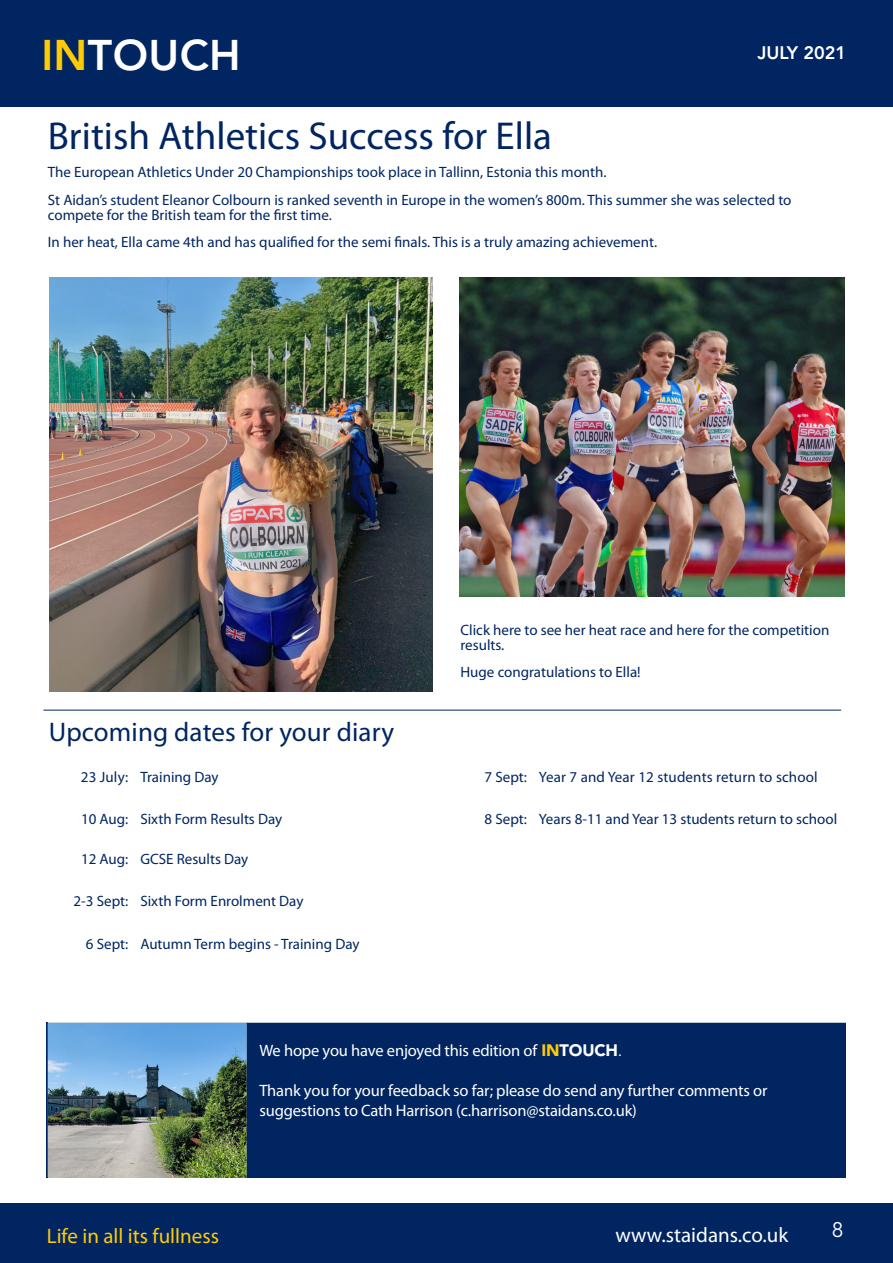
<style>
.page{position:relative;width:893px;height:1263px;background:#fff}
.page>*{position:absolute;margin:0;border:0;box-sizing:border-box;transform-origin:0 0}
.t1{font:800 42.6px "Avenir";color:#fff}
.t2{font:39px "Myriad Pro";color:#002561}
.t3{font:27px "Myriad Pro";letter-spacing:.005em;color:#002561}
.t4{font:21px "Myriad Pro";color:#ffcb05}
.t5{font:21px "Myriad Pro";color:#fff}
.t6{font:21px "Avenir LT Std";color:#fff}
.t7{font:800 18px "Avenir";color:#fff}
.t8{font:16.5px/19.8px "Myriad Pro";letter-spacing:-.01em;color:#fff}
.t9{font:15px/27.8px "Myriad Pro";color:#002561}
.s1{color:#ffcb05}
.s2{font-family:"Avenir";font-weight:900;color:#ffcb05}
.s3{font-family:"Avenir";font-weight:900}
.s4{font-family:"Avenir LT Std"}
</style>
<div class="page">
<div style="left:0;top:0;width:893px;height:106px;background:#002561"></div>
<div style="left:0;top:1203px;width:893px;height:60px;background:#002561"></div>
<div style="left:47px;top:1023px;width:799px;height:155px;background:#002561"></div>
<img style="left:48px;top:1023px;width:199px;height:155px">
<hr style="left:43px;top:710px;width:798px;height:1px;background:#002561">
<div style="left:48px;top:763px;width:799px;height:260px;border:2px solid #fff"></div>
<img style="left:49px;top:278px;width:383px;height:413px">
<img style="left:460px;top:278px;width:384px;height:318px">
<h1 class="t1" style="left:41px;top:30px;width:104px"><span class="s1">in</span>TOUCH</h1>
<p class="t7" style="left:758px;top:42px;width:90px">juLY 2021</p>
<h2 class="t2" style="left:48px;top:112px;width:506px">British Athletics Success for Ella</h2>
<p class="t9" style="left:48px;top:158px;width:745px">The European Athletics Under 20 Championships took place in Tallinn, Estonia this month.<br>St Aidan’s student Eleanor Colbourn is ranked seventh in Europe in the women’s 800m. This summer she was selected to</p>
<p class="t9" style="left:48px;top:200px;width:611px">compete for the British team for the first time.<br>In her heat, Ella came 4th and has qualified for the semi finals. This is a truly amazing achievement.</p>
<h3 class="t3" style="left:49px;top:715px;width:347px">Upcoming dates for your diary</h3>
<p class="t9" style="left:460px;top:622px;width:370px;line-height:15px">Click here to see her heat race and here for the competition results.</p>
<p class="t9" style="left:460px;top:658px;width:182px">Huge congratulations to Ella!</p>
<p class="t9" style="left:81px;top:763px;width:139px">23 July: Training Day</p>
<p class="t9" style="left:484px;top:763px;width:335px">7 Sept: Year 7 and Year 12 students return to school</p>
<p class="t9" style="left:81px;top:804px;width:203px">10 Aug: Sixth Form Results Day</p>
<p class="t9" style="left:484px;top:804px;width:354px">8 Sept: Years 8-11 and Year 13 students return to school</p>
<p class="t9" style="left:81px;top:845px;width:169px">12 Aug: GCSE Results Day</p>
<p class="t9" style="left:74px;top:887px;width:231px">2-3 Sept: Sixth Form Enrolment Day</p>
<p class="t9" style="left:86px;top:929px;width:275px">6 Sept: Autumn Term begins - Training Day</p>
<p class="t8" style="left:259px;top:1041px;width:365px">We hope you have enjoyed this edition of <span class="s2">IN</span><span class="s3">TOUCH</span><span class="s4">.</span></p>
<p class="t8" style="left:259px;top:1080px;width:509px">Thank you for your feedback so far; please do send any further comments or suggestions to Cath Harrison (c.harrison@staidans.co.uk)</p>
<h3 class="t4" style="left:47px;top:1222px;width:174px">Life in all its fullness</h3>
<h3 class="t5" style="left:615px;top:1222px;width:174px">www.staidans.co.uk</h3>
<h3 class="t6" style="left:832px;top:1218px;width:13px">8</h3>
</div>
